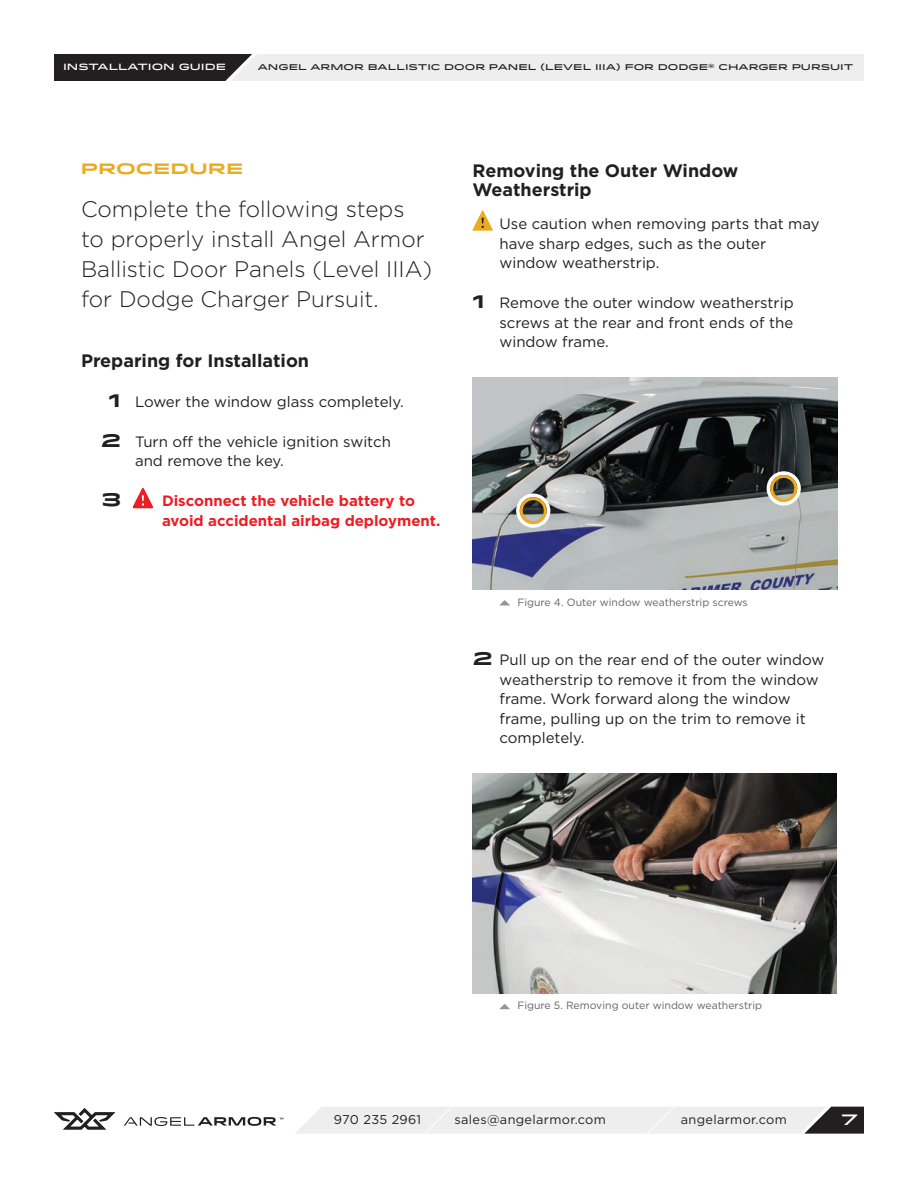
<style>
.page{position:relative;width:918px;height:1188px;background:#fff}
.page>*{position:absolute;margin:0;border:0;box-sizing:border-box;transform-origin:0 0}
.AA_body_1{font:300 22.5px/30px "Gotham";color:#231f20}
.AA_body_1-2{font:700 18px/19.5px "Gotham";color:#231f20}
.AA_body_1-3{font:700 18px "Idlewild";color:#231f20}
.AA_body_1-4{font:15px/19.5px "Gotham";color:#231f20}
.AA_body_1-5{font:700 15px/19.5px "Gotham";color:#ee1d23}
.AA_body_1-6{font:700 15px "Idlewild";color:#ecaa1f}
.t1{font:500 15px "Idlewild";color:#fff}
.t2{font:12.75px "Gotham";letter-spacing:.025em;color:#231f20}
.AA_image_caption_1{font:10.5px "Gotham";color:#636366}
.t3{font:500 9px "Idlewild";color:#fff}
.t4{font:500 8.25px "Idlewild";color:#231f20}
.s1{font-family:"Idlewild";font-weight:700;font-size:18px}
</style>
<div class="page">
<svg style="left:54px;top:54px;width:810px;height:27px;background:#bfbebf"></svg>
<svg style="left:54px;top:1108px;width:61px;height:22px"></svg>
<svg style="left:124px;top:1117px;width:159px;height:9px"></svg>
<svg style="left:296px;top:1106px;width:568px;height:28px;background:#dfdfe0"></svg>
<svg style="left:472px;top:210px;width:21px;height:21px"></svg>
<svg style="left:132px;top:487px;width:21px;height:21px"></svg>
<img style="left:472px;top:377px;width:365px;height:213px">
<svg style="left:499px;top:600px;width:11px;height:6px"></svg>
<svg style="left:516px;top:494px;width:34px;height:34px"></svg>
<div style="left:520px;top:497px;width:27px;height:27px;border:3px solid #ecaa1f;border-radius:50%"></div>
<svg style="left:767px;top:471px;width:34px;height:35px"></svg>
<div style="left:770px;top:475px;width:27px;height:27px;border:3px solid #ecaa1f;border-radius:50%"></div>
<img style="left:472px;top:773px;width:365px;height:220px">
<svg style="left:499px;top:1004px;width:11px;height:5px"></svg>
<p class="t3" style="left:63px;top:60px;width:165px">INSTALLATION GUIDE</p>
<p class="t4" style="left:258px;top:61px;width:597px">ANGEL ARMOR BALLISTIC DOOR PANEL (LEVEL IIIA) FOR DODGE® CHARGER PURSUIT</p>
<p class="AA_body_1-6" style="left:81px;top:157px;width:164px">PROCEDURE</p>
<p class="AA_body_1" style="left:81px;top:194px;width:353px">Complete the following steps to properly install Angel Armor<br>Ballistic Door Panels (Level IIIA) for Dodge Charger Pursuit.</p>
<p class="AA_body_1-2" style="left:81px;top:351px;width:230px">Preparing for Installation</p>
<p class="AA_body_1-4" style="left:109px;top:392px;width:297px"><span class="s1">1</span> Lower the window glass completely.</p>
<p class="AA_body_1-4" style="left:135px;top:432px;width:257px;text-indent:-34px"><span class="s1">2</span> Turn off the vehicle ignition switch and remove the key.</p>
<p class="AA_body_1-3" style="left:101px;top:486px;width:22px">3</p>
<p class="AA_body_1-5" style="left:162px;top:491px;width:280px">Disconnect the vehicle battery to avoid accidental airbag deployment.</p>
<p class="AA_body_1-2" style="left:472px;top:160px;width:267px">Removing the Outer Window<br>Weatherstrip</p>
<p class="AA_body_1-4" style="left:500px;top:214px;width:322px">Use caution when removing parts that may have sharp edges, such as the outer window weatherstrip.</p>
<p class="AA_body_1-4" style="left:500px;top:293px;width:296px;text-align:justify;text-indent:-27px"><span class="s1">1</span> Remove the outer window weatherstrip screws at the rear and front ends of the window frame.</p>
<p class="AA_image_caption_1" style="left:518px;top:596px;width:232px">Figure 4. Outer window weatherstrip screws</p>
<p class="AA_body_1-4" style="left:500px;top:650px;width:326px;text-indent:-27px"><span class="s1">2</span> Pull up on the rear end of the outer window weatherstrip to remove it from the window frame. Work forward along the window frame, pulling up on the trim to remove it completely.</p>
<p class="AA_image_caption_1" style="left:518px;top:1000px;width:246px">Figure 5. Removing outer window weatherstrip</p>
<p class="t2" style="left:334px;top:1112px;width:89px">970 235 2961</p>
<p class="t2" style="left:455px;top:1112px;width:153px">sales@angelarmor.com</p>
<p class="t2" style="left:681px;top:1112px;width:107px">angelarmor.com</p>
<p class="t1" style="left:841px;top:1108px;width:18px">7</p>
</div>
